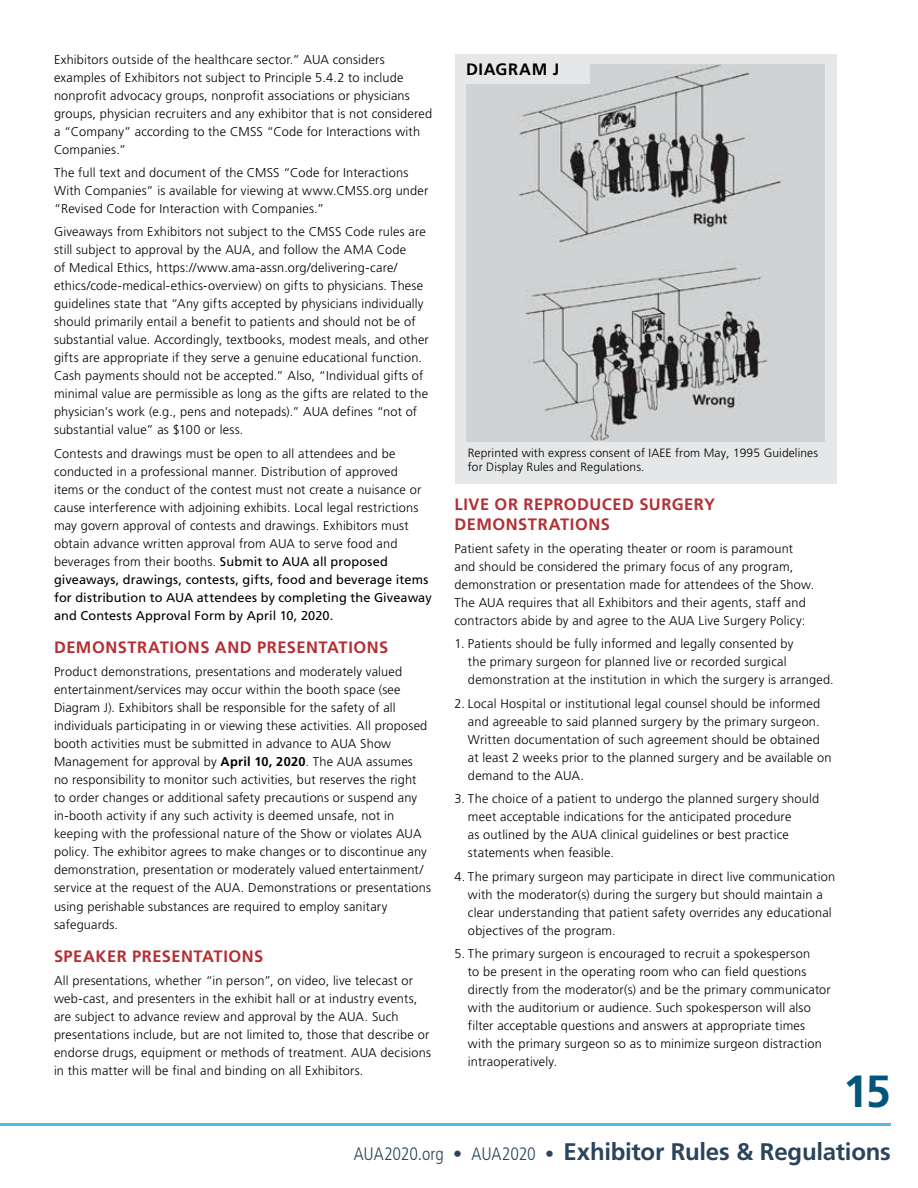
<style>
.page{position:relative;width:918px;height:1188px;background:#fff}
.page>*{position:absolute;margin:0;border:0;box-sizing:border-box;transform-origin:0 0}
.t1{font:700 45px "Frutiger LT Pro";color:#00567a}
.t2{font:700 24px "Frutiger LT Pro";letter-spacing:-.01em;color:#2c435c}
.t3{font:700 16.5px/19.8px "Frutiger LT Pro";letter-spacing:.03em;color:#b23033}
.t4{font:700 16.5px "Frutiger LT Pro";letter-spacing:.035em;color:#000}
.t5{font:300 12.75px/18px "Frutiger LT Pro";letter-spacing:.015em;color:#000}
.t6{font:300 12px/14.4px "Frutiger LT Pro";letter-spacing:.01em;color:#000}
.s1{font-weight:400}
.s2{font-weight:700}
.s3{font-weight:300;font-stretch:condensed;font-size:18px}
</style>
<div class="page">
<hr style="left:0;top:1123px;width:891px;height:3px;background:#58b6e7">
<div style="left:456px;top:54px;width:381px;height:430px;background:#e6e7e8"></div>
<img style="left:466px;top:64px;width:358px;height:377px">
<div style="left:466px;top:63px;width:123px;height:21px;background:#e6e7e8"></div>
<p class="t5" style="left:54px;top:50px;width:380px">Exhibitors outside of the healthcare sector.” AUA considers examples of Exhibitors not subject to Principle 5.4. 2 to include nonprofit advocacy groups, nonprofit associations or physicians groups, physician recruiters and any exhibitor that is not considered a “Company” according to the CMSS “Code for Interactions with Companies.”</p>
<p class="t5" style="left:54px;top:164px;width:376px">The full text and document of the CMSS “Code for Interactions<br>With Companies” is available for viewing at www.CMSS.org under “Revised Code for Interaction with Companies.”</p>
<p class="t5" style="left:54px;top:223px;width:376px">Giveaways from Exhibitors not subject to the CMSS Code rules are still subject to approval by the AUA, and follow the AMA Code<br>of Medical Ethics, https://www. ama-assn.org/delivering-care/ ethics/code-medical-ethics-overview) on gifts to physicians. These guidelines state that “Any gifts accepted by physicians individually should primarily entail a benefit to patients and should not be of substantial value. Accordingly, textbooks, modest meals, and other gifts are appropriate if they serve a genuine educational function.<br>Cash payments should not be accepted.” Also, “Individual gifts of minimal value are permissible as long as the gifts are related to the physician’s work (e.g., pens and notepads).” AUA defines “not of substantial value” as $100 or less.</p>
<p class="t5" style="left:54px;top:444px;width:379px">Contests and drawings must be open to all attendees and be conducted in a professional manner. Distribution of approved<br>items or the conduct of the contest must not create a nuisance or cause interference with adjoining exhibits. Local legal restrictions may govern approval of contests and drawings. Exhibitors must obtain advance written approval from AUA to serve food and beverages from their booths. <span class="s1">Submit to AUA all proposed giveaways, drawings, contests, gifts, food and beverage items for distribution to AUA attendees by completing the Giveaway and Contests Approval Form by April 10, 2020.</span></p>
<p class="t3" style="left:54px;top:638px;width:336px">DEMONSTRATIONS AND PRESENTATIONS</p>
<p class="t5" style="left:54px;top:663px;width:379px">Product demonstrations, presentations and moderately valued entertainment/services may occur within the booth space (see Diagram J). Exhibitors shall be responsible for the safety of all individuals participating in or viewing these activities. All proposed booth activities must be submitted in advance to AUA Show Management for approval by <span class="s2">April 10, 2020</span>. The AUA assumes<br>no responsibility to monitor such activities, but reserves the right to order changes or additional safety precautions or suspend any in-booth activity if any such activity is deemed unsafe, not in keeping with the professional nature of the Show or violates AUA policy. The exhibitor agrees to make changes or to discontinue any demonstration, presentation or moderately valued entertainment/ service at the request of the AUA. Demonstrations or presentations using perishable substances are required to employ sanitary safeguards.</p>
<p class="t3" style="left:54px;top:946px;width:211px">SPEAKER PRESENTATIONS</p>
<p class="t5" style="left:54px;top:972px;width:379px">All presentations, whether “in person”, on video, live telecast or web-cast, and presenters in the exhibit hall or at industry events, are subject to advance review and approval by the AUA. Such presentations include, but are not limited to, those that describe or endorse drugs, equipment or methods of treatment. AUA decisions in this matter will be final and binding on all Exhibitors.</p>
<p class="t4" style="left:466px;top:59px;width:95px">DIAGRAM J</p>
<p class="t6" style="left:468px;top:445px;width:352px">Reprinted with express consent of IAEE from May, 1995 Guidelines for Display Rules and Regulations.</p>
<p class="t3" style="left:454px;top:494px;width:262px">LIVE OR REPRODUCED SURGERY<br>DEMONSTRATIONS</p>
<p class="t5" style="left:454px;top:540px;width:359px">Patient safety in the operating theater or room is paramount and should be considered the primary focus of any program, demonstration or presentation made for attendees of the Show.<br>The AUA requires that all Exhibitors and their agents, staff and contractors abide by and agree to the AUA Live Surgery Policy:</p>
<p class="t5" style="left:468px;top:635px;width:365px;text-indent:-14px">1. Patients should be fully informed and legally consented by<br>the primary surgeon for planned live or recorded surgical demonstration at the institution in which the surgery is arranged.</p>
<p class="t5" style="left:468px;top:694px;width:365px;text-indent:-14px">2. Local Hospital or institutional legal counsel should be informed and agreeable to said planned surgery by the primary surgeon.<br>Written documentation of such agreement should be obtained at least 2 weeks prior to the planned surgery and be available on demand to the AUA.</p>
<p class="t5" style="left:468px;top:790px;width:353px;text-indent:-14px">3. The choice of a patient to undergo the planned surgery should meet acceptable indications for the anticipated procedure<br>as outlined by the AUA clinical guidelines or best practice statements when feasible.</p>
<p class="t5" style="left:468px;top:867px;width:369px;text-indent:-14px">4. The primary surgeon may participate in direct live communication with the moderator(s) during the surgery but should maintain a clear understanding that patient safety overrides any educational objectives of the program.</p>
<p class="t5" style="left:468px;top:945px;width:364px;text-indent:-14px">5. The primary surgeon is encouraged to recruit a spokesperson<br>to be present in the operating room who can field questions directly from the moderator(s) and be the primary communicator with the auditorium or audience. Such spokesperson will also filter acceptable questions and answers at appropriate times with the primary surgeon so as to minimize surgeon distraction intraoperatively.</p>
<h1 class="t1" style="left:843px;top:1065px;width:49px">15</h1>
<h2 class="t2" style="left:354px;top:1138px;width:539px"><span class="s3">AUA2020.org • AUA2020 •</span> Exhibitor Rules &amp; Regulations</h2>
</div>
